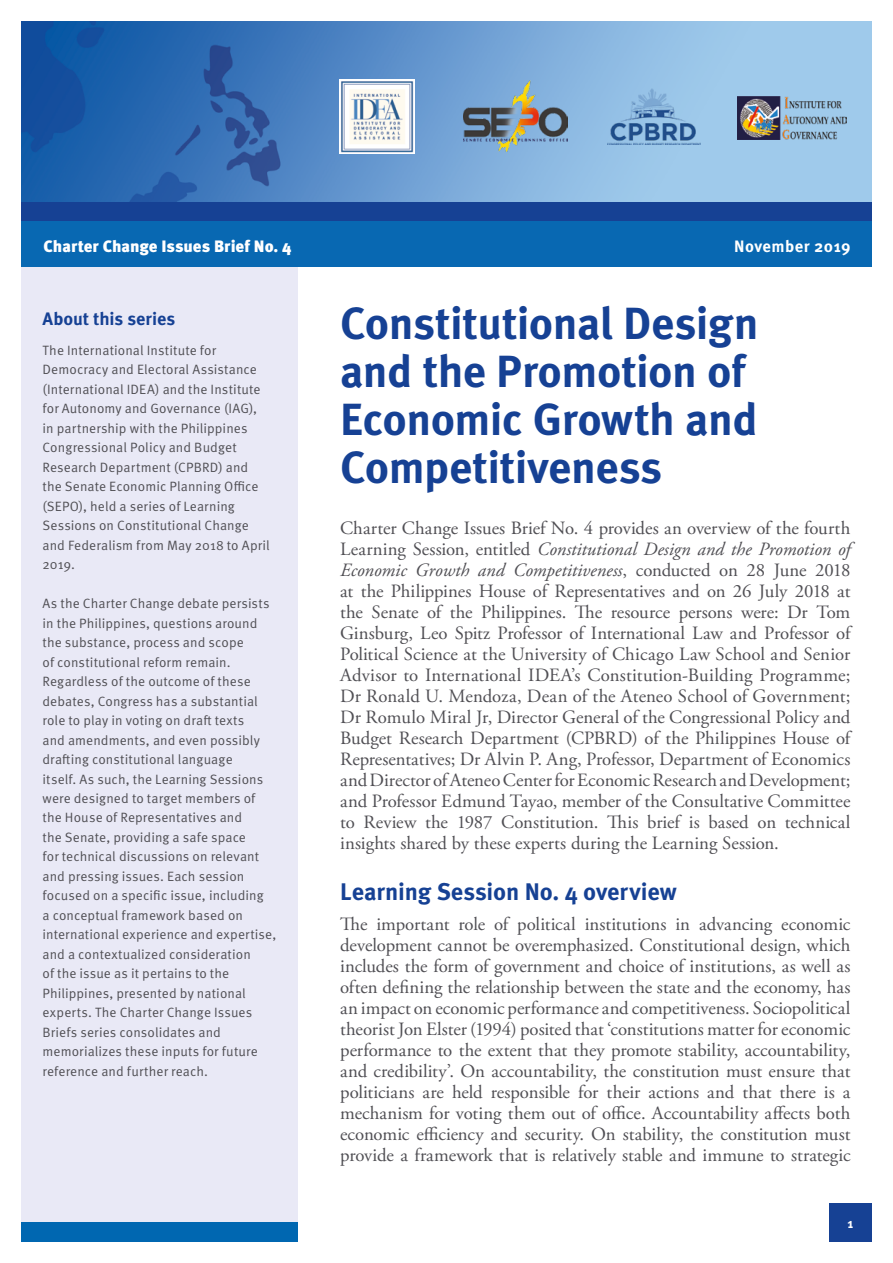
<style>
.page{position:relative;width:893px;height:1263px;background:#fff}
.page>*{position:absolute;margin:0;border:0;box-sizing:border-box;transform-origin:0 0}
.t1{font:700 45px/48px "Meta Pro";letter-spacing:-.015em;color:#164194}
.t2{font:700 24px "Meta Pro";letter-spacing:-.01em;color:#164194}
.t3{font:18.75px/21px "Adobe Garamond Pro";color:#504f54;text-align:justify}
.t4{font:700 18px "Meta Pro";letter-spacing:-.005em;color:#164194}
.t5{font:900 16.5px "Meta Pro";color:#fff}
.t6{font:700 16.5px "Meta Pro";letter-spacing:.025em;color:#fff}
.t7{font:13.5px/19.5px "Meta Pro Norm";letter-spacing:.005em;color:#504f54}
.t8{font:700 13.5px "Meta Pro";color:#fff}
.s1{font-style:italic}
</style>
<div class="page">
<div style="left:829px;top:1203px;width:43px;height:39px;background:#164194"></div>
<div style="left:21px;top:267px;width:277px;height:975px;background:#e9e9f6"></div>
<div style="left:21px;top:1222px;width:277px;height:20px;background:#0067b1"></div>
<div style="left:21px;top:201px;width:851px;height:20px;background:#164194"></div>
<div style="left:21px;top:221px;width:851px;height:46px;background:#0868b2"></div>
<img style="left:21px;top:21px;width:851px;height:180px">
<img style="left:737px;top:96px;width:110px;height:43px">
<img style="left:340px;top:79px;width:74px;height:75px">
<img style="left:463px;top:80px;width:105px;height:71px">
<img style="left:607px;top:89px;width:93px;height:55px">
<p class="t5" style="left:44px;top:233px;width:249px">Charter Change Issues Brief No. 4</p>
<p class="t6" style="left:734px;top:234px;width:118px">November 2019</p>
<p class="t4" style="left:43px;top:305px;width:134px">About this series</p>
<p class="t7" style="left:43px;top:339px;width:229px">The International Institute for<br>Democracy and Electoral Assistance (International IDEA) and the Institute for Autonomy and Governance (IAG), in partnership with the Philippines<br>Congressional Policy and Budget<br>Research Department (CPBRD) and the Senate Economic Planning Office (SEPO), held a series of Learning<br>Sessions on Constitutional Change and Federalism from May 2018 to April<br>2019.</p>
<p class="t7" style="left:43px;top:593px;width:235px">As the Charter Change debate persists in the Philippines, questions around the substance, process and scope<br>of constitutional reform remain.<br>Regardless of the outcome of these debates, Congress has a substantial role to play in voting on draft texts<br>and amendments, and even possibly drafting constitutional language<br>itself. As such, the Learning Sessions were designed to target members of the House of Representatives and<br>the Senate, providing a safe space<br>for technical discussions on relevant and pressing issues. Each session focused on a specific issue, including<br>a conceptual framework based on international experience and expertise, and a contextualized consideration<br>of the issue as it pertains to the Philippines, presented by national experts. The Charter Change Issues Briefs series consolidates and memorializes these inputs for future reference and further reach.</p>
<h1 class="t1" style="left:340px;top:297px;width:420px">Constitutional Design and the Promotion of<br>Economic Growth and<br>Competitiveness</h1>
<p class="t3" style="left:340px;top:518px;width:512px">Charter Change Issues Brief No. 4 provides an overview of the fourth Learning Session, entitled <span class="s1">Constitutional Design and the Promotion of Economic Growth and Competitiveness</span>, conducted on 28 June 2018 at the Philippines House of Representatives and on 26 July 2018 at the Senate of the Philippines. The resource persons were: Dr Tom Ginsburg, Leo Spitz Professor of International Law and Professor of Political Science at the University of Chicago Law School and Senior Advisor to International IDEA’s Constitution-Building Programme; Dr Ronald U. Mendoza, Dean of the Ateneo School of Government; Dr Romulo Miral Jr, Director General of the Congressional Policy and Budget Research Department (CPBRD) of the Philippines House of Representatives; Dr Alvin P. Ang, Professor, Department of Economics and Director of Ateneo Center for Economic Research and Development; and Professor Edmund Tayao, member of the Consultative Committee to Review the 1987 Constitution. This brief is based on technical insights shared by these experts during the Learning Session.</p>
<p class="t2" style="left:340px;top:873px;width:338px">Learning Session No. 4 overview</p>
<p class="t3" style="left:340px;top:914px;width:512px">The important role of political institutions in advancing economic development cannot be overemphasized. Constitutional design, which includes the form of government and choice of institutions, as well as often defining the relationship between the state and the economy, has an impact on economic performance and competitiveness. Sociopolitical theorist Jon Elster (1994) posited that ‘constitutions matter for economic performance to the extent that they promote stability, accountability, and credibility’. On accountability, the constitution must ensure that politicians are held responsible for their actions and that there is a mechanism for voting them out of office. Accountability affects both economic efficiency and security. On stability, the constitution must provide a framework that is relatively stable and immune to strategic</p>
<p class="t8" style="left:847px;top:1212px;width:7px">1</p>
</div>
